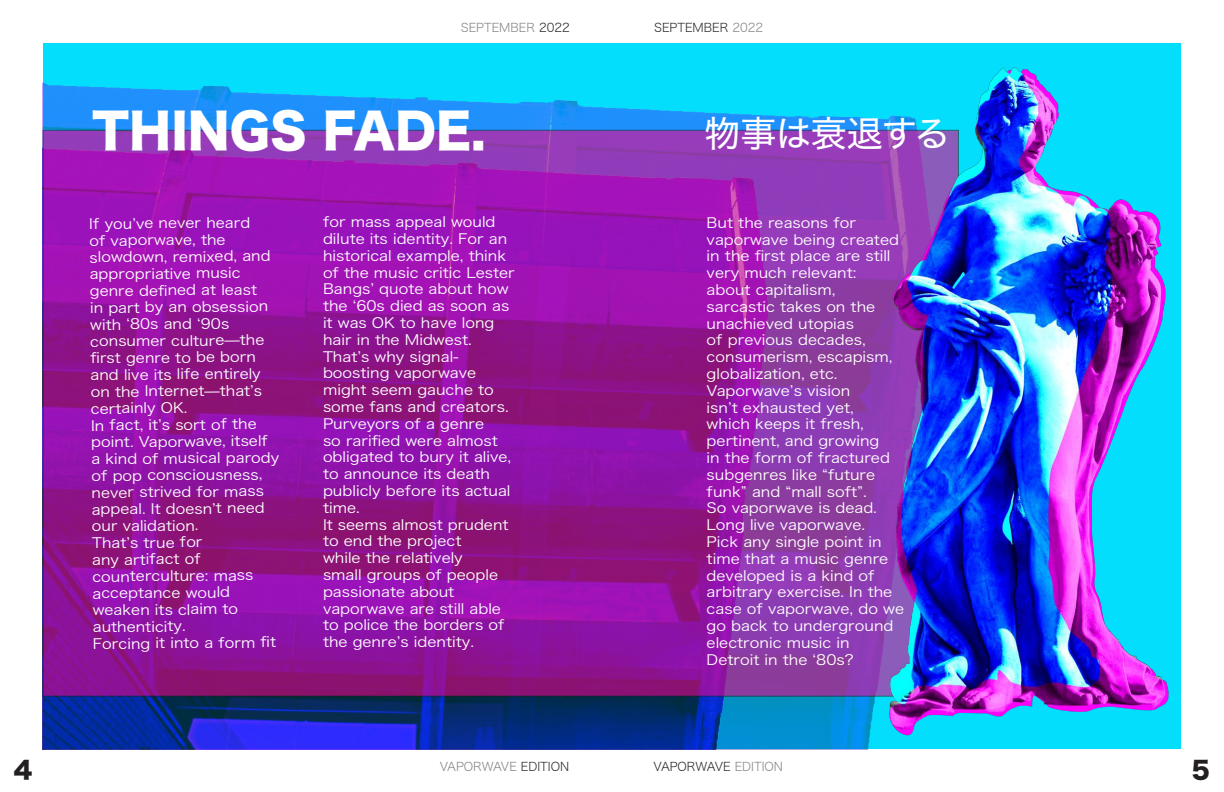
<style>
.page{position:relative;width:1224px;height:792px;background:#fff}
.page>*{position:absolute;margin:0;border:0;box-sizing:border-box;transform-origin:0 0}
.t1{font:48px "Hiragino Sans W8";color:#fff}
.t2{font:36px "Hiragino Sans W4";letter-spacing:-.025em;color:#fff}
.t3{font:24px "Hira Kaku Std N W8";color:#231f20}
.t4{font:14px/16.8px "Hiragino Sans W3";color:#fff;scale:1.1 1}
.t5{font:12px "Hiragino Sans W2";color:#808080}
.t6{font:12px "Hiragino Sans W2";color:#231f20}
.s1{color:#231f20}
.s2{color:#808080}
</style>
<div class="page">
<div style="left:43px;top:43px;width:1138px;height:706px;background:#03defc"></div>
<img style="left:43px;top:82px;width:826px;height:667px">
<img style="left:43px;top:697px;width:822px;height:52px">
<svg style="left:45px;top:132px;width:750px;height:563px;background:#9316a0"></svg>
<img style="left:795px;top:67px;width:374px;height:681px">
<p class="t5" style="left:461px;top:16px;width:110px">SEPTEMBER <span class="s1">2022</span></p>
<p class="t6" style="left:654px;top:16px;width:110px">SEPTEMBER <span class="s2">2022</span></p>
<p class="t1" style="left:92px;top:104px;width:395px">THINGS FADE.</p>
<p class="t4" style="left:87px;top:215px;width:167px;rotate:-1deg">If you’ve never heard<br>of vaporwave, the slowdown, remixed, and appropriative music genre defi ned at least in part by an obsession with ‘80s and ‘90s consumer culture—the<br>fi rst genre to be born and live its life entirely on the Internet—that’s certainly OK.</p>
<p class="t4" style="left:90px;top:417px;width:173px;rotate:-1deg">In fact, it’s sort of the point. Vaporwave, itself a kind of musical parody of pop consciousness, never strived for mass appeal. It doesn’t need our validation.</p>
<p class="t4" style="left:91px;top:534px;width:148px;rotate:-1deg">That’s true for<br>any artifact of counterculture: mass acceptance would weaken its claim to authenticity.</p>
<p class="t4" style="left:93px;top:635px;width:168px;rotate:-1deg">Forcing it into a form fi t</p>
<p class="t4" style="left:323px;top:213px;width:176px">for mass appeal would dilute its identity. For an historical example, think of the music critic Lester<br>Bangs’ quote about how the ‘60s died as soon as it was OK to have long hair in the Midwest.</p>
<p class="t4" style="left:323px;top:347px;width:173px">That’s why signal&shy;boosting vaporwave might seem gauche to some fans and creators.<br>Purveyors of a genre<br>so rarified were almost obligated to bury it alive, to announce its death publicly before its actual time.</p>
<p class="t4" style="left:323px;top:515px;width:170px">It seems almost prudent to end the project<br>while the relatively<br>small groups of people passionate about vaporwave are still able to police the borders of the genre’s identity.</p>
<p class="t2" style="left:704px;top:101px;width:247px">物事は衰退する</p>
<p class="t4" style="left:707px;top:213px;width:176px">But the reasons for vaporwave being created in the first place are still very much relevant:</p>
<p class="t4" style="left:707px;top:280px;width:181px">about capitalism, sarcastic takes on the unachieved utopias<br>of previous decades, consumerism, escapism, globalization, etc.<br>Vaporwave’s vision<br>isn’t exhausted yet,<br>which keeps it fresh, pertinent, and growing<br>in the form of fractured subgenres like “future funk” and “mall soft”.<br>So vaporwave is dead.<br>Long live vaporwave.<br>Pick any single point in time that a music genre developed is a kind of arbitrary exercise. In the case of vaporwave, do we go back to underground electronic music in<br>Detroit in the ‘80s?</p>
<h3 class="t3" style="left:14px;top:756px;width:20px">4</h3>
<p class="t5" style="left:440px;top:756px;width:131px">VAPORWAVE <span class="s1">EDITION</span></p>
<p class="t6" style="left:654px;top:756px;width:131px">VAPORWAVE <span class="s2">EDITION</span></p>
<h3 class="t3" style="left:1191px;top:756px;width:20px">5</h3>
</div>
